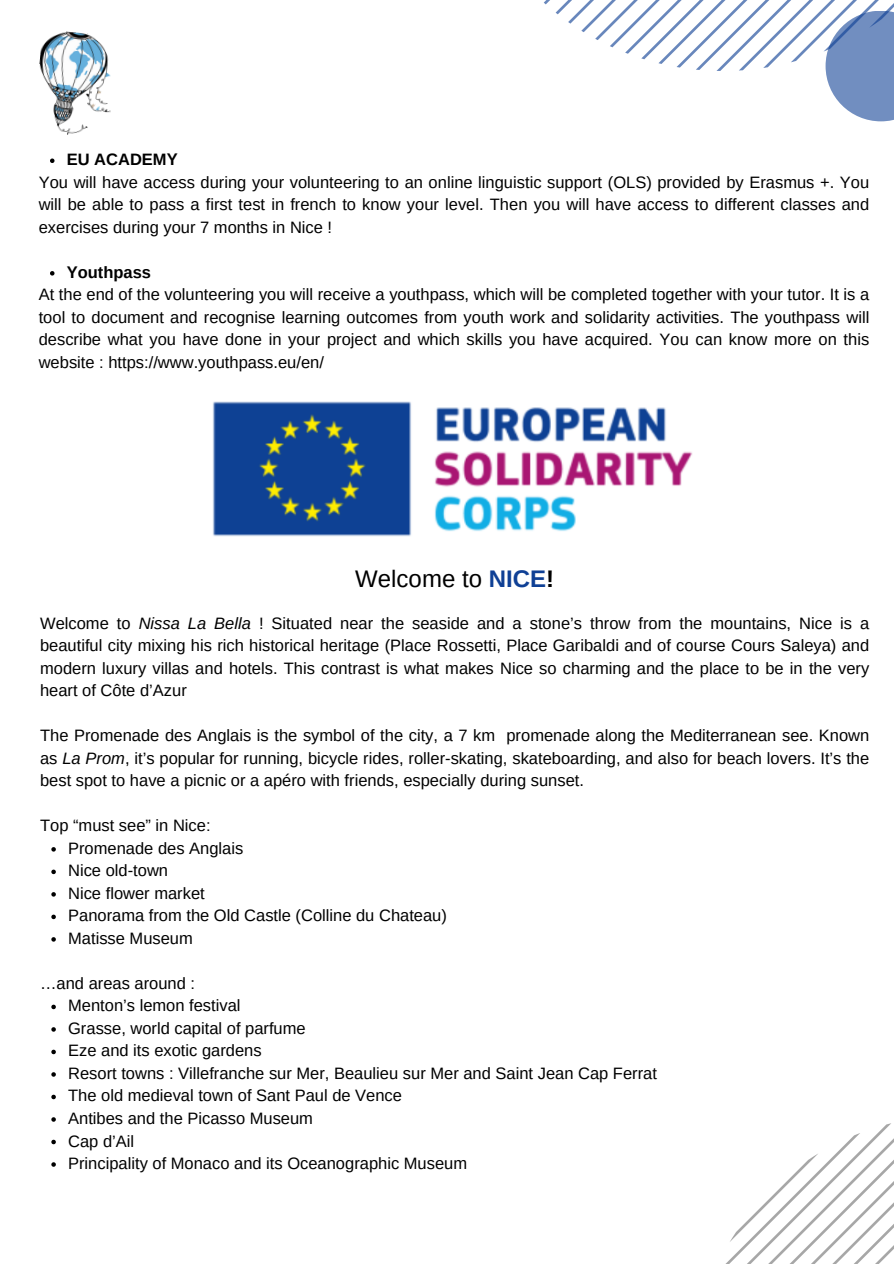
<style>
.page{position:relative;width:894px;height:1264px;background:#fff}
.page>*{position:absolute;margin:0;border:0;box-sizing:border-box;transform-origin:0 0}
.t1{font:24px "Arimo";color:#000}
.t2{font:16.5px/22.5px "Arimo";color:#000;text-align:justify}
.t3{font:700 16.5px "Arimo";color:#000}
.s1{font-weight:700;color:#0f4095}
.s2{font-weight:700}
.s3{font-style:italic}
</style>
<div class="page">
<svg style="left:726px;top:1123px;width:167px;height:140px"></svg>
<svg style="left:825px;top:71px;width:68px;height:50px;fill:#718ec0"></svg>
<svg style="left:544px;top:0;width:349px;height:71px"></svg>
<img style="left:39px;top:31px;width:72px;height:104px">
<svg style="left:51px;top:847px;width:5px;height:4px"></svg>
<svg style="left:51px;top:869px;width:5px;height:5px"></svg>
<svg style="left:51px;top:892px;width:5px;height:4px"></svg>
<svg style="left:51px;top:914px;width:5px;height:5px"></svg>
<svg style="left:51px;top:937px;width:5px;height:4px"></svg>
<svg style="left:51px;top:1004px;width:5px;height:5px"></svg>
<svg style="left:51px;top:1027px;width:5px;height:4px"></svg>
<svg style="left:51px;top:1049px;width:5px;height:5px"></svg>
<svg style="left:51px;top:1072px;width:5px;height:4px"></svg>
<svg style="left:51px;top:1094px;width:5px;height:5px"></svg>
<svg style="left:51px;top:1117px;width:5px;height:4px"></svg>
<svg style="left:51px;top:1139px;width:5px;height:5px"></svg>
<svg style="left:51px;top:1162px;width:5px;height:4px"></svg>
<svg style="left:50px;top:158px;width:4px;height:5px"></svg>
<svg style="left:50px;top:271px;width:4px;height:4px"></svg>
<img style="left:213px;top:401px;width:480px;height:136px">
<p class="t3" style="left:67px;top:150px;width:112px">EU ACADEMY</p>
<p class="t2" style="left:39px;top:171px;width:831px">You will have access during your volunteering to an online linguistic support (OLS) provided by Erasmus +. You will be able to pass a first test in french to know your level. Then you will have access to different classes and exercises during your 7 months in Nice !</p>
<p class="t3" style="left:67px;top:263px;width:86px">Youthpass</p>
<p class="t2" style="left:39px;top:283px;width:831px">At the end of the volunteering you will receive a youthpass, which will be completed together with your tutor. It is a tool to document and recognise learning outcomes from youth work and solidarity activities. The youthpass will describe what you have done in your project and which skills you have acquired. You can know more on this website : https://www.youthpass.eu/en/</p>
<p class="t1" style="left:355px;top:565px;width:200px">Welcome to <span class="s1">NICE</span><span class="s2">!</span></p>
<p class="t2" style="left:40px;top:611px;width:830px">Welcome to <span class="s3">Nissa La Bella</span> ! Situated near the seaside and a stone’s throw from the mountains, Nice is a beautiful city mixing his rich historical heritage (Place Rossetti, Place Garibaldi and of course Cours Saleya) and modern luxury villas and hotels. This contrast is what makes Nice so charming and the place to be in the very heart of Côte d’Azur</p>
<p class="t2" style="left:40px;top:724px;width:830px">The Promenade des Anglais is the symbol of the city, a 7 km promenade along the Mediterranean see. Known as <span class="s3">La Prom</span>, it’s popular for running, bicycle rides, roller-skating, skateboarding, and also for beach lovers. It’s the best spot to have a picnic or a apéro with friends, especially during sunset.</p>
<p class="t2" style="left:40px;top:814px;width:172px">Top “must see” in Nice:</p>
<p class="t2" style="left:68px;top:836px;width:177px">Promenade des Anglais</p>
<p class="t2" style="left:68px;top:859px;width:101px">Nice old-town</p>
<p class="t2" style="left:68px;top:881px;width:138px">Nice flower market</p>
<h1 class="t2" style="left:68px;top:904px;width:380px">Panorama from the Old Castle (Colline du Chateau)</h1>
<p class="t2" style="left:68px;top:926px;width:126px">Matisse Museum</p>
<p class="t2" style="left:40px;top:971px;width:156px">…and areas around :</p>
<p class="t2" style="left:68px;top:994px;width:174px">Menton’s lemon festival</p>
<p class="t2" style="left:68px;top:1016px;width:239px">Grasse, world capital of parfume</p>
<p class="t2" style="left:68px;top:1039px;width:195px">Eze and its exotic gardens</p>
<p class="t2" style="left:68px;top:1061px;width:590px">Resort towns : Villefranche sur Mer, Beaulieu sur Mer and Saint Jean Cap Ferrat</p>
<p class="t2" style="left:68px;top:1084px;width:335px">The old medieval town of Sant Paul de Vence</p>
<p class="t2" style="left:68px;top:1106px;width:246px">Antibes and the Picasso Museum</p>
<p class="t2" style="left:68px;top:1129px;width:67px">Cap d’Ail</p>
<p class="t2" style="left:68px;top:1151px;width:400px">Principality of Monaco and its Oceanographic Museum</p>
</div>
